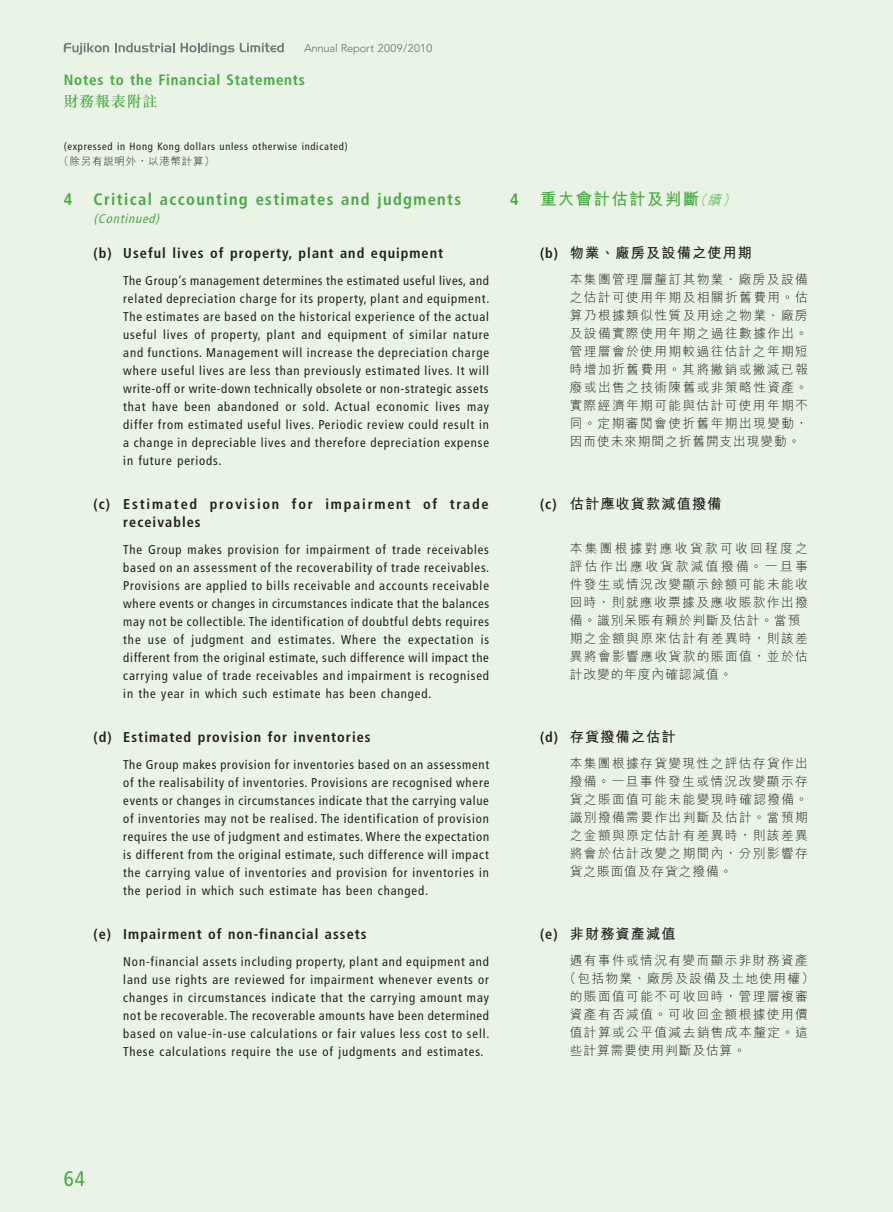
<style>
.page{position:relative;width:893px;height:1212px;background:#eaf4e6}
.page>*{position:absolute;margin:0;border:0;box-sizing:border-box;transform-origin:0 0}
.t1{font:condensed 21px "Frutiger LT Std";color:#46aa42}
.t2{font:700 condensed 16.5px "Frutiger LT Std";letter-spacing:.08em;color:#46aa42}
.t3{font:700 16.5px "M Hei HK";letter-spacing:.08em;color:#46aa42}
.t4{font:700 condensed 15px/22.5px "Frutiger LT Std";letter-spacing:.05em;color:#46aa42}
.t5{font:700 condensed 14.25px "Frutiger LT Std";letter-spacing:.07em;color:#231f20}
.t6{font:700 condensed 14.25px/18px "Frutiger LT Std";letter-spacing:.125em;color:#231f20}
.t7{font:700 14.25px "M Hei HK";letter-spacing:.07em;color:#231f20}
.t8{font:condensed 12.75px/18px "Frutiger LT Std";letter-spacing:.07em;color:#231f20;text-align:justify}
.t9{font:300 12.75px/18px "M Hei HK";letter-spacing:.105em;color:#231f20;text-align:justify}
.t10{font:300 12.75px "M Hei HK";letter-spacing:.07em;color:#231f20}
.t11{font:italic condensed 12.75px "Frutiger LT Std";color:#46aa42}
.t12{font:300 11.25px "Avenir LT Std";letter-spacing:-.025em;color:#6c6d70}
.t13{font:condensed 10.5px/15px "Frutiger LT Std";letter-spacing:.07em;color:#231f20}
.s1{font-family:"M Sung HK";font-weight:500;font-stretch:normal}
.s2{font-family:"M Hei HK";font-weight:300;font-stretch:normal}
.s3{font-weight:300;font-style:italic;font-size:13.5px}
.s4{font-family:"Frutiger LT Std";font-stretch:condensed}
</style>
<div class="page">
<svg style="left:64px;top:43px;width:45px;height:12px"></svg>
<svg style="left:115px;top:43px;width:60px;height:9px"></svg>
<svg style="left:181px;top:43px;width:53px;height:12px"></svg>
<svg style="left:240px;top:43px;width:44px;height:9px"></svg>
<p class="t12" style="left:304px;top:42px;width:130px">Annual Report 2009/2010</p>
<p class="t4" style="left:64px;top:68px;width:243px">Notes to the Financial Statements<span class="s1">財務報表附註</span></p>
<p class="t13" style="left:59px;top:139px;width:291px;text-indent:5px">(expressed in Hong Kong dollars unless otherwise indicated)<span class="s2">（除另有說明外，以港幣計算）</span></p>
<p class="t2" style="left:64px;top:190px;width:10px">4</p>
<p class="t2" style="left:94px;top:190px;width:369px">Critical accounting estimates and judgments</p>
<p class="t11" style="left:94px;top:211px;width:71px">(Continued)</p>
<p class="t5" style="left:94px;top:245px;width:351px">(b) Useful lives of property, plant and equipment</p>
<p class="t8" style="left:123px;top:271px;width:368px">The Group’s management determines the estimated useful lives, and related depreciation charge for its property, plant and equipment.<br>The estimates are based on the historical experience of the actual useful lives of property, plant and equipment of similar nature and functions. Management will increase the depreciation charge where useful lives are less than previously estimated lives. It will write-off or write-down technically obsolete or non-strategic assets that have been abandoned or sold. Actual economic lives may differ from estimated useful lives. Periodic review could result in a change in depreciable lives and therefore depreciation expense in future periods.</p>
<p class="t6" style="left:123px;top:495px;width:367px;text-indent:-30px">(c) Estimated provision for impairment of trade receivables</p>
<p class="t8" style="left:123px;top:540px;width:367px">The Group makes provision for impairment of trade receivables based on an assessment of the recoverability of trade receivables.<br>Provisions are applied to bills receivable and accounts receivable where events or changes in circumstances indicate that the balances may not be collectible. The identification of doubtful debts requires the use of judgment and estimates. Where the expectation is different from the original estimate, such difference will impact the carrying value of trade receivables and impairment is recognised in the year in which such estimate has been changed.</p>
<p class="t5" style="left:94px;top:729px;width:279px">(d) Estimated provision for inventories</p>
<p class="t8" style="left:123px;top:755px;width:368px">The Group makes provision for inventories based on an assessment of the realisability of inventories. Provisions are recognised where events or changes in circumstances indicate that the carrying value of inventories may not be realised. The identification of provision requires the use of judgment and estimates. Where the expectation is different from the original estimate, such difference will impact the carrying value of inventories and provision for inventories in the period in which such estimate has been changed.</p>
<p class="t5" style="left:94px;top:926px;width:275px">(e) Impairment of non-financial assets</p>
<p class="t8" style="left:123px;top:952px;width:368px">Non-financial assets including property, plant and equipment and land use rights are reviewed for impairment whenever events or changes in circumstances indicate that the carrying amount may not be recoverable. The recoverable amounts have been determined based on value-in-use calculations or fair values less cost to sell.<br>These calculations require the use of judgments and estimates.</p>
<p class="t2" style="left:510px;top:189px;width:10px">4</p>
<p class="t3" style="left:540px;top:186px;width:201px">重大會計估計及判斷<span class="s3">（續）</span></p>
<p class="t7" style="left:540px;top:242px;width:214px"><span class="s4">(b)</span> 物業、廠房及設備之使用期</p>
<p class="t9" style="left:570px;top:270px;width:240px">本集團管理層釐訂其物業、廠房及設備之估計可使用年期及相關折舊費用。估算乃根據類似性質及用途之物業、廠房及設備實際使用年期之過往數據作出。管理層會於使用期較過往估計之年期短時增加折舊費用。其將撇銷或撇減已報廢或出售之技術陳舊或非策略性資產。實際經濟年期可能與估計可使用年期不同。定期審閱會使折舊年期出現變動，因而使未來期間之折舊開支出現變動。</p>
<p class="t7" style="left:540px;top:493px;width:183px"><span class="s4">(c)</span> 估計應收貨款減值撥備</p>
<p class="t9" style="left:570px;top:539px;width:240px;text-align:left">本集團根據對應收貨款可收回程度之評估作出應收貨款減值撥備。一旦事件發生或情況改變顯示餘額可能未能收回時，則就應收票據及應收賬款作出撥備。識別呆賬有賴於判斷及估計。當預期之金額與原來估計有差異時，則該差異將會影響應收貨款的賬面值，並於估計改變的年度內確認減值。</p>
<p class="t7" style="left:540px;top:726px;width:137px"><span class="s4">(d)</span> 存貨撥備之估計</p>
<p class="t9" style="left:570px;top:754px;width:240px">本集團根據存貨變現性之評估存貨作出撥備。一旦事件發生或情況改變顯示存貨之賬面值可能未能變現時確認撥備。識別撥備需要作出判斷及估計。當預期之金額與原定估計有差異時，則該差異將會於估計改變之期間內，分別影響存貨之賬面值及存貨之撥備。</p>
<p class="t7" style="left:540px;top:923px;width:137px"><span class="s4">(e)</span> 非財務資產減值</p>
<p class="t9" style="left:570px;top:951px;width:240px">遇有事件或情況有變而顯示非財務資產</p>
<p class="t9" style="left:563px;top:969px;width:252px">（包括物業、廠房及設備及土地使用權）</p>
<p class="t9" style="left:570px;top:987px;width:240px">的賬面值可能不可收回時，管理層複審</p>
<p class="t9" style="left:570px;top:1005px;width:240px">資產有否減值。可收回金額根據使用價</p>
<p class="t9" style="left:570px;top:1023px;width:240px">值計算或公平值減去銷售成本釐定。這</p>
<p class="t10" style="left:570px;top:1041px;width:178px">些計算需要使用判斷及估算。</p>
<p class="t1" style="left:64px;top:1166px;width:23px">64</p>
</div>
